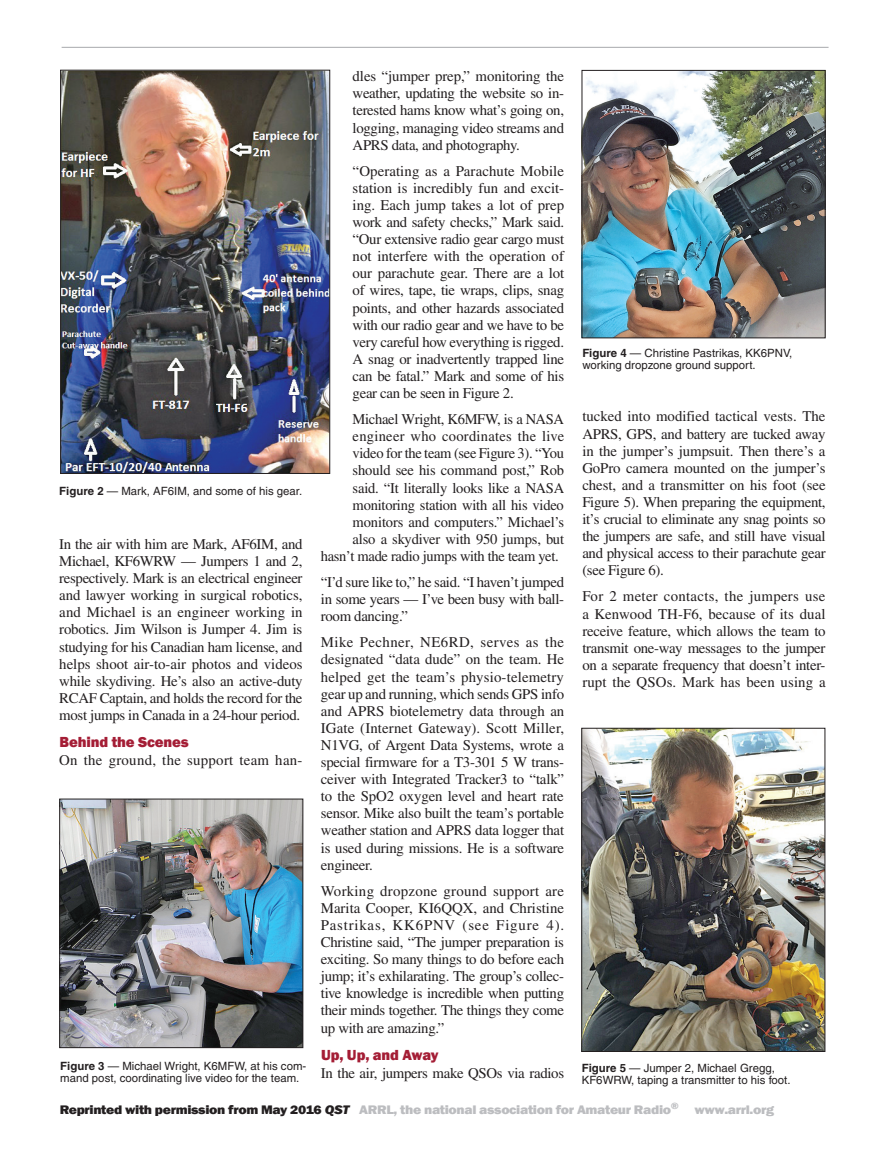
<style>
.page{position:relative;width:885px;height:1161px;background:#fff}
.page>*{position:absolute;margin:0;border:0;box-sizing:border-box;transform-origin:0 0}
.Subhead_1{font:800 15px "Franklin Gothic";letter-spacing:-.01em;color:#a41d35}
.Body_Text{font:14.85px/17.1px "Times";letter-spacing:-.02em;color:#231f20;text-align:justify}
.Body_Text-2{font:14.85px "Times";letter-spacing:.02em;color:#231f20}
.t1{font:800 12.75px "Franklin Gothic";letter-spacing:-.025em;color:#bcbdc0;scale:1.1 1}
.t2{font:11.4px/12px "Helvetica";color:#231f20}
.s1{font-weight:700}
.s2{color:#231f20}
.s3{font-style:italic;color:#231f20}
</style>
<div class="page">
<hr style="left:62px;top:47px;width:766px;height:1px;background:#a8a9ad">
<img style="left:61px;top:801px;width:240px;height:245px">
<div style="left:59px;top:799px;width:244px;height:249px;border:1px solid #231f20"></div>
<img style="left:62px;top:72px;width:266px;height:400px">
<div style="left:60px;top:70px;width:270px;height:404px;border:1px solid #231f20"></div>
<img style="left:583px;top:730px;width:240px;height:320px">
<div style="left:581px;top:728px;width:244px;height:324px;border:1px solid #231f20"></div>
<img style="left:583px;top:72px;width:240px;height:264px">
<div style="left:581px;top:70px;width:244px;height:268px;border:1px solid #231f20"></div>
<p class="Body_Text" style="left:352px;top:68px;width:213px">dles “jumper prep,” monitoring the weather, updating the website so in&shy;terested hams know what’s going on, logging, managing video streams and APRS data, and photography.</p>
<p class="Body_Text" style="left:352px;top:162px;width:213px">“Operating as a Parachute Mobile station is incredibly fun and excit&shy;ing. Each jump takes a lot of prep work and safety checks,” Mark said. “Our extensive radio gear cargo must not interfere with the operation of our parachute gear. There are a lot of wires, tape, tie wraps, clips, snag points, and other hazards associated with our radio gear and we have to be very careful how everything is rigged.<br>A snag or inadvertently trapped line can be fatal.” Mark and some of his gear can be seen in Figure 2.</p>
<p class="Body_Text" style="left:352px;top:411px;width:213px">Michael Wright, K6MFW, is a NASA</p>
<p class="Body_Text-2" style="left:352px;top:428px;width:213px">engineer who coordinates the live</p>
<p class="Body_Text" style="left:352px;top:445px;width:213px">video for the team (see Figure 3). “You</p>
<p class="Body_Text" style="left:352px;top:462px;width:213px">should see his command post,” Rob</p>
<p class="Body_Text" style="left:352px;top:479px;width:213px">said. “It literally looks like a NASA</p>
<p class="Body_Text" style="left:352px;top:496px;width:213px">monitoring station with all his video</p>
<p class="Body_Text" style="left:352px;top:513px;width:213px">monitors and computers.” Michael’s</p>
<p class="Body_Text" style="left:352px;top:530px;width:213px">also a skydiver with 950 jumps, but</p>
<p class="Body_Text" style="left:321px;top:547px;width:239px">hasn’t made radio jumps with the team yet.</p>
<p class="Body_Text" style="left:321px;top:573px;width:245px">“I’d sure like to,” he said. “I haven’t jumped in some years — I’ve been busy with ball&shy;room dancing.”</p>
<p class="Body_Text" style="left:321px;top:634px;width:245px">Mike Pechner, NE6RD, serves as the designated “data dude” on the team. He helped get the team’s physio-telemetry gear up and running, which sends GPS info and APRS biotelemetry data through an IGate (Internet Gateway). Scott Miller, N1VG, of Argent Data Systems, wrote a special firmware for a T3-301 5 W trans&shy;ceiver with Integrated Tracker3 to “talk” to the SpO2 oxygen level and heart rate sensor. Mike also built the team’s portable weather station and APRS data logger that is used during missions. He is a software engineer.</p>
<p class="Body_Text" style="left:321px;top:882px;width:245px">Working dropzone ground support are Marita Cooper, KI6QQX, and Christine Pastrikas, KK6PNV (see Figure 4).<br>Christine said, “The jumper preparation is exciting. So many things to do before each jump; it’s exhilarating. The group’s collec&shy;tive knowledge is incredible when putting their minds together. The things they come up with are amazing.”</p>
<p class="Subhead_1" style="left:321px;top:1045px;width:119px">Up, Up, and Away</p>
<p class="Body_Text" style="left:321px;top:1064px;width:245px">In the air, jumpers make QSOs via radios</p>
<p class="t2" style="left:582px;top:347px;width:211px"><span class="s1">Figure 4</span> — Christine Pastrikas, KK6PNV, working dropzone ground support.</p>
<p class="Body_Text" style="left:582px;top:408px;width:245px">tucked into modified tactical vests. The APRS, GPS, and battery are tucked away in the jumper’s jumpsuit. Then there’s a GoPro camera mounted on the jumper’s chest, and a transmitter on his foot (see Figure 5). When preparing the equipment, it’s crucial to eliminate any snag points so the jumpers are safe, and still have visual and physical access to their parachute gear (see Figure 6).</p>
<p class="Body_Text" style="left:582px;top:588px;width:245px">For 2 meter contacts, the jumpers use a Kenwood TH-F6, because of its dual receive feature, which allows the team to transmit one-way messages to the jumper on a separate frequency that doesn’t inter&shy;rupt the QSOs. Mark has been using a</p>
<p class="t2" style="left:59px;top:485px;width:244px"><span class="s1">Figure 2</span> — Mark, AF6IM, and some of his gear.</p>
<p class="Body_Text" style="left:59px;top:535px;width:245px">In the air with him are Mark, AF6IM, and Michael, KF6WRW — Jumpers 1 and 2, respectively. Mark is an electrical engineer and lawyer working in surgical robotics, and Michael is an engineer working in robotics. Jim Wilson is Jumper 4. Jim is studying for his Canadian ham license, and helps shoot air-to-air photos and videos while skydiving. He’s also an active-duty RCAF Captain, and holds the record for the most jumps in Canada in a 24-hour period.</p>
<p class="Subhead_1" style="left:60px;top:732px;width:130px">Behind the Scenes</p>
<p class="Body_Text-2" style="left:59px;top:752px;width:245px">On the ground, the support team han-</p>
<p class="t2" style="left:60px;top:1060px;width:247px"><span class="s1">Figure 3</span> — Michael Wright, K6MFW, at his com&shy;mand post, coordinating live video for the team.</p>
<p class="t2" style="left:581px;top:1062px;width:210px"><span class="s1">Figure 5</span> — Jumper 2, Michael Gregg,<br>KF6WRW, taping a transmitter to his foot.</p>
<p class="t1" style="left:60px;top:1101px;width:650px"><span class="s2">Reprinted with permission from May 2016</span> <span class="s3">QST</span> ARRL, the national association for Amateur Radio<sup>®</sup> www.arrl.org</p>
</div>
